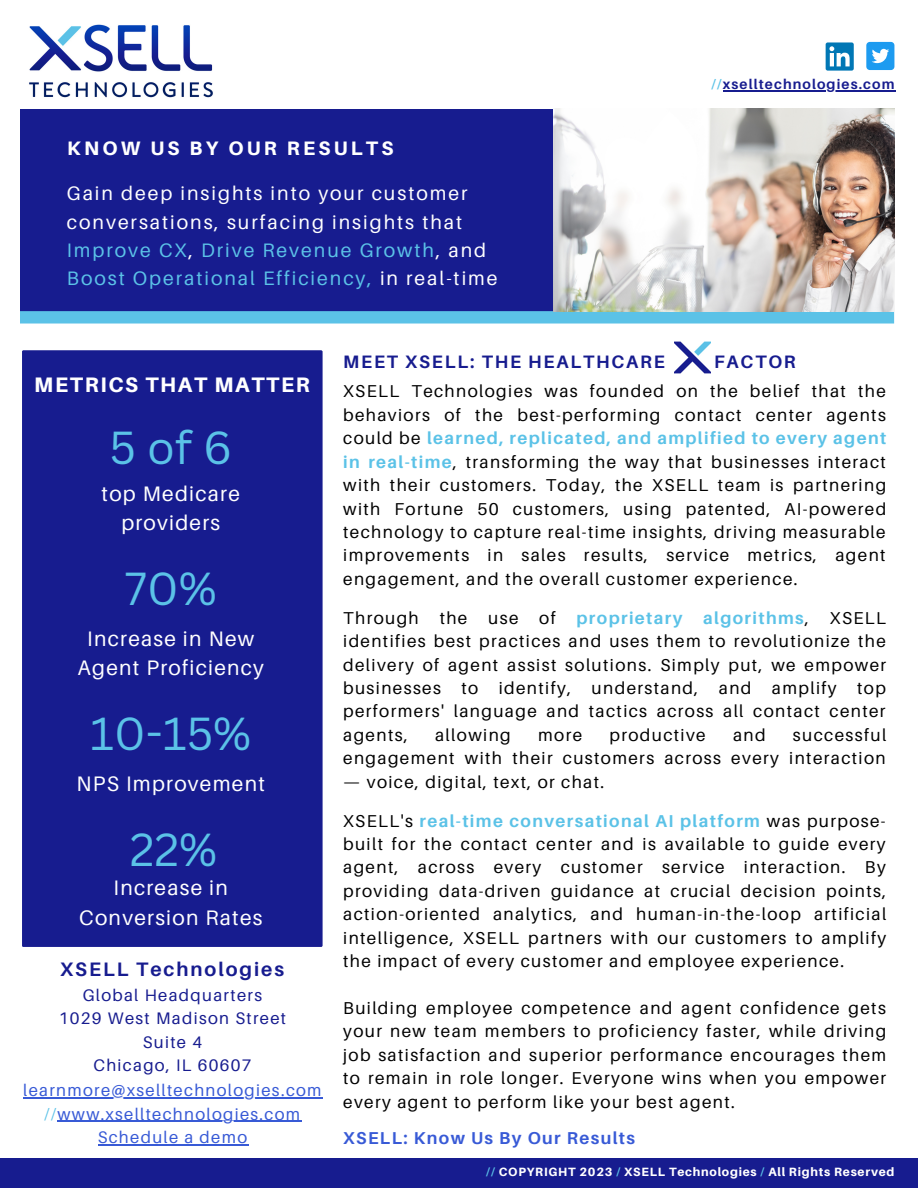
<style>
.page{position:relative;width:918px;height:1188px;background:#fff}
.page>*{position:absolute;margin:0;border:0;box-sizing:border-box;transform-origin:0 0}
.t1{font:45px "Canva Sans";color:#5bc2e7}
.t2{font:21px/29.2px "Aileron";letter-spacing:.06em;color:#fff;text-align:center}
.t3{font:800 21px "Aileron";letter-spacing:.08em;color:#fff}
.t4{font:19.5px/28.2px "Aileron";letter-spacing:.1em;color:#fff}
.t5{font:800 19.5px "Aileron";letter-spacing:.165em;color:#fff}
.t6{font:700 19.5px "Aileron";letter-spacing:.1em;color:#171c8f}
.t7{font:700 18px "Aileron";letter-spacing:.1em;color:#171c8f}
.t8{font:17.25px/23.4px "Aileron";letter-spacing:.08em;color:#000;text-align:justify}
.t9{font:700 17.25px "Aileron";letter-spacing:.08em;color:#385ad6}
.t10{font:16.65px/23.4px "Aileron";letter-spacing:.08em;color:#385ad6;text-align:center}
.t11{font:16.65px/23.4px "Aileron";letter-spacing:.08em;color:#171c8f;text-align:center}
.t12{font:700 13.95px "Aileron";letter-spacing:.08em;color:#171c8f}
.t13{font:800 12px "Aileron";letter-spacing:.065em;color:#fff}
.s1{color:#5bc2e7}
.s2{font-weight:700;color:#5bc2e7}
</style>
<div class="page">
<div style="left:20px;top:109px;width:533px;height:208px;background:#171c8f"></div>
<div style="left:20px;top:311px;width:874px;height:13px;background:#5bc2e7"></div>
<div style="left:0;top:1158px;width:918px;height:30px;background:#171c8f"></div>
<img style="left:29px;top:24px;width:184px;height:74px">
<div style="left:826px;top:42px;width:28px;height:29px;background:#0177b5;border-radius:2px"></div>
<svg style="left:829px;top:46px;width:21px;height:20px"></svg>
<div style="left:866px;top:42px;width:28px;height:28px;background:#1d9bf0;border-radius:4px"></div>
<svg style="left:872px;top:49px;width:17px;height:14px"></svg>
<hr style="left:723px;top:90px;width:173px;height:1px;background:#171c8f">
<img style="left:554px;top:109px;width:340px;height:202px">
<div style="left:22px;top:351px;width:301px;height:596px;background:#171c8f"></div>
<img style="left:675px;top:341px;width:36px;height:33px">
<hr style="left:23px;top:1097px;width:300px;height:2px;background:#385ad6">
<hr style="left:57px;top:1121px;width:245px;height:1px;background:#385ad6">
<hr style="left:98px;top:1144px;width:151px;height:2px;background:#385ad6">
<p class="t5" style="left:67px;top:136px;width:328px">KNOW US BY OUR RESULTS</p>
<p class="t4" style="left:67px;top:179px;width:432px">Gain deep insights into your customer conversations, surfacing insights that <span class="s1">Improve CX</span>, <span class="s1">Drive Revenue Growth</span>, and <span class="s1">Boost Operational Efficiency,</span> in real-time</p>
<p class="t12" style="left:712px;top:75px;width:184px"><span class="s1">//</span>xselltechnologies.com</p>
<p class="t3" style="left:34px;top:372px;width:277px">METRICS THAT MATTER</p>
<h1 class="t1" style="left:109px;top:416px;width:124px">5 of 6</h1>
<p class="t2" style="left:102px;top:478px;width:140px">top Medicare providers</p>
<h1 class="t1" style="left:125px;top:557px;width:93px">70%</h1>
<p class="t2" style="left:78px;top:623px;width:188px">Increase in New<br>Agent Proficiency</p>
<h1 class="t1" style="left:90px;top:702px;width:163px">10-15%</h1>
<p class="t2" style="left:77px;top:768px;width:190px">NPS Improvement</p>
<h1 class="t1" style="left:130px;top:818px;width:89px">22%</h1>
<p class="t2" style="left:79px;top:873px;width:185px">Increase in<br>Conversion Rates</p>
<p class="t6" style="left:60px;top:958px;width:225px">XSELL Technologies</p>
<p class="t11" style="left:59px;top:983px;width:229px">Global Headquarters<br>1029 West Madison Street<br>Suite 4<br>Chicago, IL 60607</p>
<p class="t10" style="left:23px;top:1078px;width:300px">learnmore@xselltechnologies.com <span class="s1">//</span>www.xselltechnologies.com<br>Schedule a demo</p>
<p class="t7" style="left:343px;top:351px;width:323px">MEET XSELL: THE HEALTHCARE</p>
<p class="t7" style="left:714px;top:351px;width:83px">FACTOR</p>
<p class="t8" style="left:343px;top:379px;width:545px">XSELL Technologies was founded on the belief that the behaviors of the best-performing contact center agents could be <span class="s2">learned, replicated, and amplified to every agent in real-time</span>, transforming the way that businesses interact with their customers. Today, the XSELL team is partnering with Fortune 50 customers, using patented, AI-powered technology to capture real-time insights, driving measurable improvements in sales results, service metrics, agent engagement, and the overall customer experience.</p>
<p class="t8" style="left:343px;top:606px;width:544px">Through the use of <span class="s2">proprietary algorithms</span>, XSELL identifies best practices and uses them to revolutionize the delivery of agent assist solutions. Simply put, we empower businesses to identify, understand, and amplify top performers' language and tactics across all contact center agents,</p>
<p class="t8" style="left:343px;top:723px;width:545px;text-align:right">successful<br>engagement with their customers across every interaction</p>
<p class="t8" style="left:343px;top:770px;width:263px">— voice, digital, text, or chat.</p>
<p class="t8" style="left:343px;top:808px;width:545px">XSELL's <span class="s2">real-time conversational AI platform</span> was purpose&shy;built for the contact center and is available to guide every agent, across every customer service interaction. By providing data-driven guidance at crucial decision points, action-oriented analytics, and human-in-the-loop artificial intelligence, XSELL partners with our customers to amplify the impact of every customer and employee experience.</p>
<p class="t8" style="left:343px;top:996px;width:545px">Building employee competence and agent confidence gets your new team members to proficiency faster, while driving job satisfaction and superior performance encourages them to remain in role longer. Everyone wins when you empower every agent to perform like your best agent.</p>
<p class="t9" style="left:343px;top:1127px;width:293px">XSELL: Know Us By Our Results</p>
<p class="t8" style="left:435px;top:723px;width:77px">allowing</p>
<p class="t8" style="left:538px;top:723px;width:46px">more</p>
<p class="t8" style="left:609px;top:723px;width:98px">productive</p>
<p class="t8" style="left:733px;top:723px;width:34px">and</p>
<p class="t13" style="left:486px;top:1164px;width:410px"><span class="s1">//</span> COPYRIGHT 2023 <span class="s1">/</span> XSELL Technologies <span class="s1">/</span> All Rights Reserved</p>
</div>
